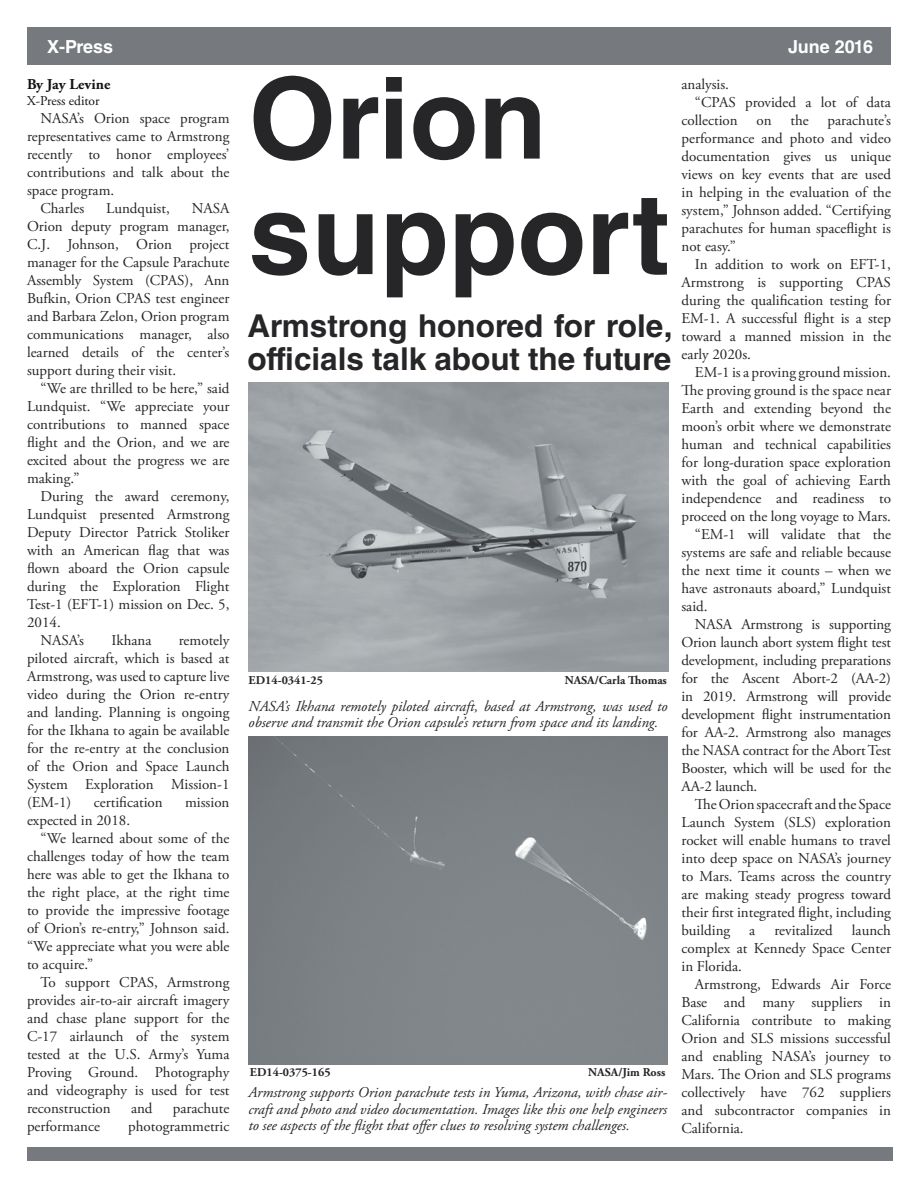
<style>
.page{position:relative;width:918px;height:1188px;background:#fff}
.page>*{position:absolute;margin:0;border:0;box-sizing:border-box;transform-origin:0 0}
.t1{font:700 112.5px/115.5px "Helvetica LT Std";color:#262527}
.t2{font:700 31.5px/33px "Helvetica LT Std";color:#262527}
.t3{font:700 18px "Helvetica LT Std";letter-spacing:-.01em;color:#fff}
.t4{font:15px/18px "Adobe Garamond Pro";color:#262527;text-align:justify}
.t5{font:italic 15px/16.5px "Adobe Garamond Pro";color:#262527;text-align:justify}
.t6{font:700 15px "Adobe Garamond Pro";color:#111313}
.t7{font:13.5px "Adobe Garamond Pro";color:#111313}
.t8{font:700 12px "Adobe Garamond Pro";color:#262527}
</style>
<div class="page">
<div style="left:27px;top:27px;width:864px;height:37px;background:#767a7e"></div>
<div style="left:27px;top:1148px;width:865px;height:13px;background:#767a7e"></div>
<img style="left:248px;top:737px;width:419px;height:328px">
<img style="left:249px;top:382px;width:420px;height:290px">
<p class="t3" style="left:47px;top:36px;width:68px">X-Press</p>
<p class="t3" style="left:788px;top:36px;width:87px">June 2016</p>
<p class="t1" style="left:249px;top:60px;width:422px">Orion support</p>
<p class="t2" style="left:247px;top:309px;width:427px">Armstrong honored for role, officials talk about the future</p>
<p class="t4" style="left:681px;top:75px;width:49px">analysis.</p>
<p class="t4" style="left:681px;top:93px;width:211px;text-indent:14px">“CPAS provided a lot of data collection</p>
<p class="t6" style="left:27px;top:75px;width:85px">By Jay Levine</p>
<p class="t7" style="left:27px;top:93px;width:74px">X-Press editor</p>
<p class="t4" style="left:27px;top:110px;width:204px;text-indent:14px">NASA’s Orion space program representatives came to Armstrong recently to honor employees’ contributions and talk about the space program.</p>
<p class="t4" style="left:40px;top:200px;width:45px">Charles</p>
<p class="t4" style="left:106px;top:200px;width:65px">Lundquist,</p>
<p class="t4" style="left:681px;top:111px;width:211px;text-indent:146px">parachute’s performance and photo and video documentation gives us unique views on key events that are used in helping in the evaluation of the system,” Johnson added. “Certifying parachutes for human spaceflight is not easy.”</p>
<p class="t4" style="left:681px;top:255px;width:211px;text-indent:14px">In addition to work on EFT-1, Armstrong is supporting CPAS during the qualification testing for EM-1. A successful flight is a step toward a manned mission in the early 2020s.</p>
<p class="t4" style="left:681px;top:363px;width:211px;text-indent:14px">EM-1 is a proving ground mission.<br>The proving ground is the space near Earth and extending beyond the moon’s orbit where we demonstrate human and technical capabilities for long-duration space exploration with the goal of achieving Earth independence and readiness to proceed on the long voyage to Mars.</p>
<p class="t4" style="left:681px;top:525px;width:211px;text-indent:14px">“EM-1 will validate that the systems are safe and reliable because the next time it counts – when we have astronauts aboard,” Lundquist said.</p>
<p class="t4" style="left:681px;top:615px;width:211px;text-indent:14px">NASA Armstrong is supporting Orion launch abort system flight test development, including preparations for the Ascent Abort-2 (AA-2) in 2019. Armstrong will provide development flight instrumentation for AA-2. Armstrong also manages the NASA contract for the Abort Test Booster, which will be used for the AA-2 launch.</p>
<p class="t4" style="left:681px;top:795px;width:211px;text-indent:14px">The Orion spacecraft and the Space Launch System (SLS) exploration rocket will enable humans to travel into deep space on NASA’s journey to Mars. Teams across the country are making steady progress toward their first integrated flight, including building</p>
<p class="t4" style="left:757px;top:111px;width:17px">on</p>
<p class="t4" style="left:791px;top:111px;width:20px">the</p>
<p class="t4" style="left:27px;top:200px;width:204px;text-indent:165px">NASA Orion deputy program manager, C.J. Johnson, Orion project manager for the Capsule Parachute Assembly System (CPAS), Ann Bufkin, Orion CPAS test engineer and Barbara Zelon, Orion program communications manager, also learned details of the center’s support during their visit.</p>
<p class="t4" style="left:27px;top:380px;width:204px;text-indent:14px">“We are thrilled to be here,” said Lundquist. “We appreciate your contributions to manned space flight and the Orion, and we are excited about the progress we are making.”</p>
<p class="t4" style="left:27px;top:488px;width:204px;text-indent:14px">During the award ceremony, Lundquist presented Armstrong Deputy Director Patrick Stoliker with an American flag that was flown aboard the Orion capsule during the Exploration Flight Test-1 (EFT-1) mission on Dec. 5, 2014.</p>
<p class="t4" style="left:40px;top:632px;width:45px">NASA’s</p>
<p class="t4" style="left:111px;top:632px;width:41px">Ikhana</p>
<p class="t4" style="left:27px;top:632px;width:204px;text-indent:152px">remotely piloted aircraft, which is based at Armstrong, was used to capture live video during the Orion re-entry and landing. Planning is ongoing for the Ikhana to again be available for the re-entry at the conclusion of the Orion and Space Launch System Exploration Mission-1 (EM-1)</p>
<p class="t8" style="left:249px;top:673px;width:76px">ED14-0341-25</p>
<p class="t8" style="left:565px;top:673px;width:104px">NASA/Carla Thomas</p>
<p class="t5" style="left:249px;top:698px;width:420px">NASA’s Ikhana remotely piloted aircraft, based at Armstrong, was used to observe and transmit the Orion capsule’s return from space and its landing.</p>
<p class="t4" style="left:94px;top:794px;width:71px">certification</p>
<p class="t4" style="left:185px;top:794px;width:46px">mission</p>
<p class="t4" style="left:27px;top:812px;width:105px">expected in 2018.</p>
<p class="t4" style="left:27px;top:830px;width:204px;text-indent:14px">“We learned about some of the challenges today of how the team here was able to get the Ikhana to the right place, at the right time to provide the impressive footage of Orion’s re-entry,” Johnson said. “We appreciate what you were able to acquire.”</p>
<p class="t4" style="left:27px;top:974px;width:204px;text-indent:14px">To support CPAS, Armstrong provides air-to-air aircraft imagery and chase plane support for the C-17 airlaunch of the system tested at the U.S. Army’s Yuma Proving Ground. Photography and videography is used for test reconstruction</p>
<p class="t4" style="left:681px;top:921px;width:211px;text-indent:170px">launch complex at Kennedy Space Center in Florida.</p>
<p class="t4" style="left:681px;top:975px;width:211px;text-indent:14px">Armstrong, Edwards Air Force Base and many suppliers in California contribute to making Orion and SLS missions successful and enabling NASA’s journey to Mars. The Orion and SLS programs collectively have 762 suppliers and subcontractor companies in California.</p>
<p class="t4" style="left:749px;top:921px;width:8px">a</p>
<p class="t4" style="left:774px;top:921px;width:60px">revitalized</p>
<p class="t8" style="left:250px;top:1065px;width:82px">ED14-0375-165</p>
<p class="t8" style="left:588px;top:1065px;width:79px">NASA/Jim Ross</p>
<p class="t5" style="left:248px;top:1085px;width:420px">Armstrong supports Orion parachute tests in Yuma, Arizona, with chase air&shy;craft and photo and video documentation. Images like this one help engineers to see aspects of the flight that offer clues to resolving system challenges.</p>
<p class="t4" style="left:131px;top:1100px;width:23px">and</p>
<p class="t4" style="left:173px;top:1100px;width:58px">parachute</p>
<p class="t4" style="left:27px;top:1118px;width:74px">performance</p>
<p class="t4" style="left:128px;top:1118px;width:103px">photogrammetric</p>
</div>
